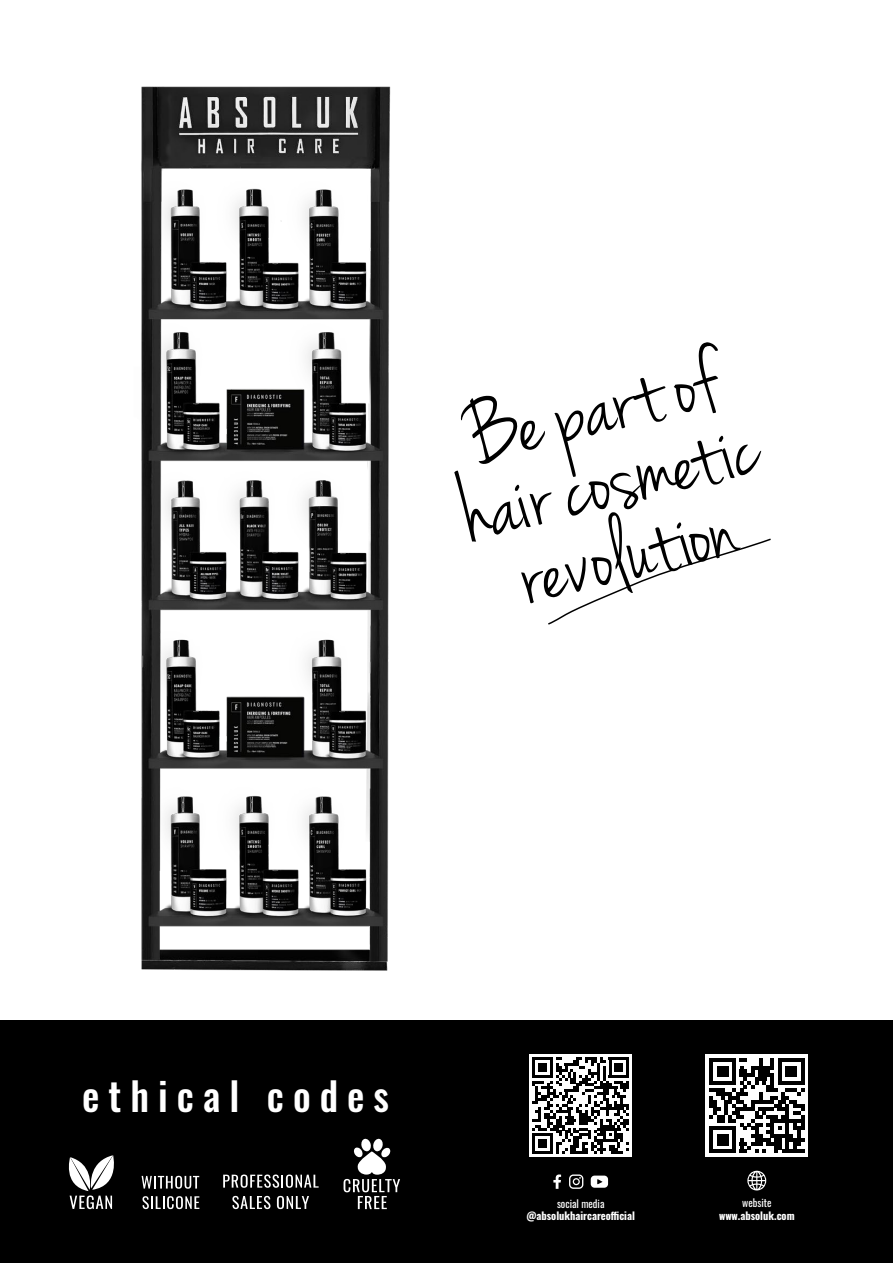
<style>
.page{position:relative;width:893px;height:1263px;background:#fff}
.page>*{position:absolute;margin:0;border:0;box-sizing:border-box;transform-origin:0 0}
.t1{font:500 39px "Oswald";letter-spacing:.23em;color:#fff}
.t2{font:700 10.5px "Oswald";color:#fff}
.t3{font:10.5px "Oswald";color:#fff}
</style>
<div class="page">
<div style="left:0;top:1020px;width:893px;height:243px;background:#000"></div>
<img style="left:141px;top:86px;width:250px;height:885px">
<svg style="left:569px;top:1174px;width:14px;height:15px"></svg>
<svg style="left:553px;top:1174px;width:8px;height:15px"></svg>
<svg style="left:591px;top:1175px;width:17px;height:13px"></svg>
<svg style="left:747px;top:1171px;width:19px;height:19px"></svg>
<svg style="left:454px;top:342px;width:317px;height:283px"></svg>
<svg style="left:68px;top:1155px;width:46px;height:54px"></svg>
<svg style="left:344px;top:1138px;width:56px;height:71px"></svg>
<svg style="left:142px;top:1176px;width:57px;height:13px"></svg>
<svg style="left:142px;top:1196px;width:57px;height:13px"></svg>
<svg style="left:223px;top:1174px;width:96px;height:14px"></svg>
<svg style="left:232px;top:1196px;width:38px;height:13px"></svg>
<svg style="left:277px;top:1196px;width:32px;height:13px"></svg>
<div style="left:705px;top:1054px;width:103px;height:103px;background:#fff"></div>
<svg style="left:709px;top:1058px;width:95px;height:95px"></svg>
<hr style="left:778px;top:1058px;width:26px;height:4px;background:#000">
<div style="left:529px;top:1054px;width:103px;height:103px;background:#fff"></div>
<svg style="left:532px;top:1057px;width:97px;height:97px"></svg>
<hr style="left:609px;top:1057px;width:20px;height:3px;background:#000">
<h1 class="t1" style="left:82px;top:1069px;width:308px">ethical codes</h1>
<p class="t3" style="left:557px;top:1196px;width:49px">social media</p>
<p class="t2" style="left:526px;top:1209px;width:110px">@absolukhaircareofficial</p>
<p class="t3" style="left:742px;top:1195px;width:31px">website</p>
<p class="t2" style="left:719px;top:1208px;width:77px">www.absoluk.com</p>
</div>
